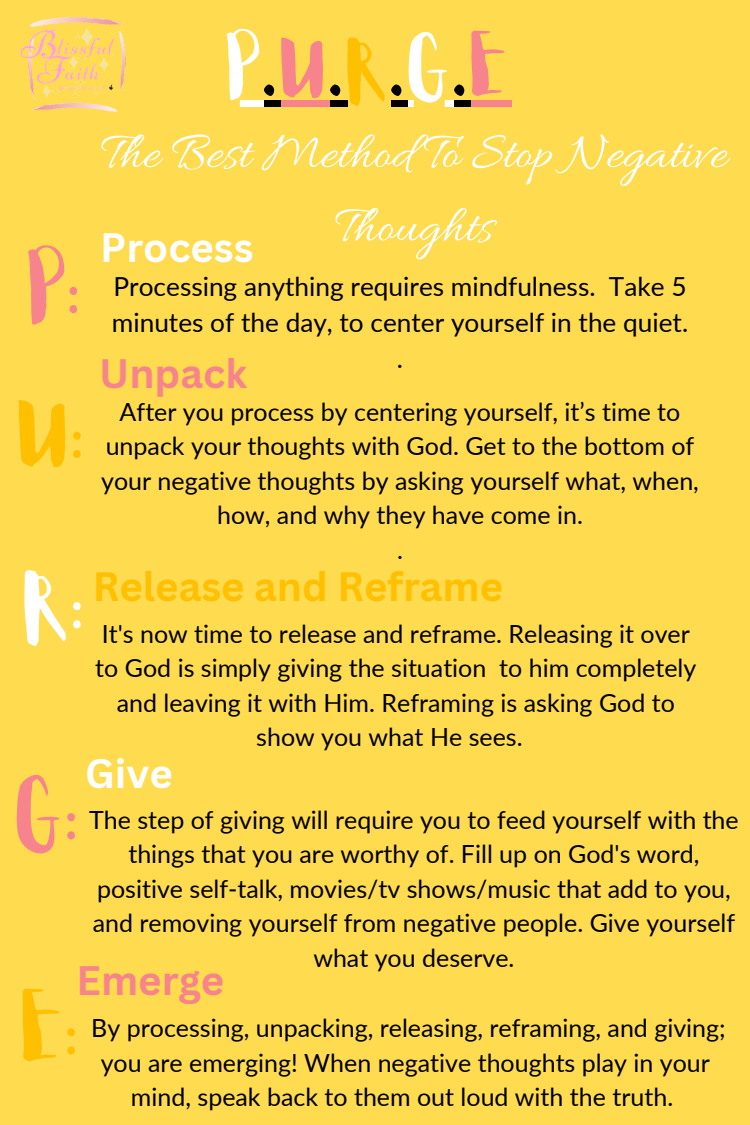
<style>
.page{position:relative;width:750px;height:1125px;background:#ffdb4f}
.page>*{position:absolute;margin:0;border:0;box-sizing:border-box;transform-origin:0 0}
.t1{font:80px "Aloja Extended";color:#f7838d}
.t2{font:80px "Aloja Extended";color:#ffc001}
.t3{font:80px "Aloja Extended";color:#fff}
.t4{font:72px "Aloja Extended";color:#000}
.t5{font:53px/73.5px "Allura";color:#fff;text-align:center}
.t6{font:700 40px "Canva Sans";color:#ffc001}
.t7{font:700 40px "Canva Sans";color:#f7838d}
.t8{font:700 40px "Canva Sans";color:#fff}
.t9{font:26.2px/36px "Lato";color:#000}
.t10{font:25px/34.5px "Lato";color:#000;text-align:center}
.s1{color:#fff}
.s2{color:#f7838d}
.s3{color:#ffc001}
</style>
<div class="page">
<img style="left:20px;top:17px;width:106px;height:95px">
<svg style="left:239px;top:100px;width:25px;height:6px"></svg>
<div style="left:264px;top:100px;width:17px;height:6px;background:#000"></div>
<div style="left:281px;top:100px;width:49px;height:6px;background:#f7838d"></div>
<div style="left:330px;top:100px;width:17px;height:6px;background:#000"></div>
<div style="left:391px;top:100px;width:17px;height:6px;background:#000"></div>
<svg style="left:408px;top:100px;width:46px;height:6px"></svg>
<div style="left:454px;top:100px;width:17px;height:6px;background:#000"></div>
<div style="left:471px;top:100px;width:41px;height:6px;background:#f7838d"></div>
<p class="t1" style="left:28px;top:253px;width:59px">P:</p>
<p class="t2" style="left:19px;top:398px;width:71px">U:</p>
<h3 class="t3" style="left:24px;top:568px;width:66px">R:</h3>
<h2 class="t4" style="left:226px;top:36px;width:287px"><span class="s1">P</span>.<span class="s2">U</span>.<span class="s3">R</span>.<span class="s1">G</span>.<span class="s2">E</span></h2>
<h1 class="t5" style="left:101px;top:120px;width:627px">The Best Method To Stop Negative<br>Thoughts</h1>
<p class="t8" style="left:100px;top:219px;width:155px">Process</p>
<h1 class="t9" style="left:112px;top:268px;width:578px">Processing anything requires mindfulness. Take 5 minutes of the day, to center yourself in the quiet.</h1>
<p class="t9" style="left:397px;top:340px;width:8px">.</p>
<h3 class="t10" style="left:101px;top:394px;width:599px">After you process by centering yourself, it’s time to unpack your thoughts with God. Get to the bottom of your negative thoughts by asking yourself what, when, how, and why they have come in.</h3>
<h1 class="t10" style="left:397px;top:532px;width:7px">.</h1>
<h1 class="t7" style="left:99px;top:346px;width:149px">Unpack</h1>
<h3 class="t6" style="left:93px;top:559px;width:412px">Release and Reframe</h3>
<p class="t10" style="left:95px;top:616px;width:603px">It's now time to release and reframe. Releasing it over to God is simply giving the situation to him completely and leaving it with Him. Reframing is asking God to show you what He sees.</p>
<p class="t8" style="left:85px;top:745px;width:89px">Give</p>
<h1 class="t1" style="left:17px;top:779px;width:68px">G:</h1>
<p class="t10" style="left:89px;top:802px;width:651px">The step of giving will require you to feed yourself with the things that you are worthy of. Fill up on God's word, positive self-talk, movies/tv shows/music that add to you, and removing yourself from negative people. Give yourself what you deserve.</p>
<h3 class="t7" style="left:76px;top:953px;width:149px">Emerge</h3>
<p class="t2" style="left:23px;top:994px;width:62px">E:</p>
<p class="t10" style="left:91px;top:1010px;width:636px">By processing, unpacking, releasing, reframing, and giving; you are emerging! When negative thoughts play in your mind, speak back to them out loud with the truth.</p>
</div>
